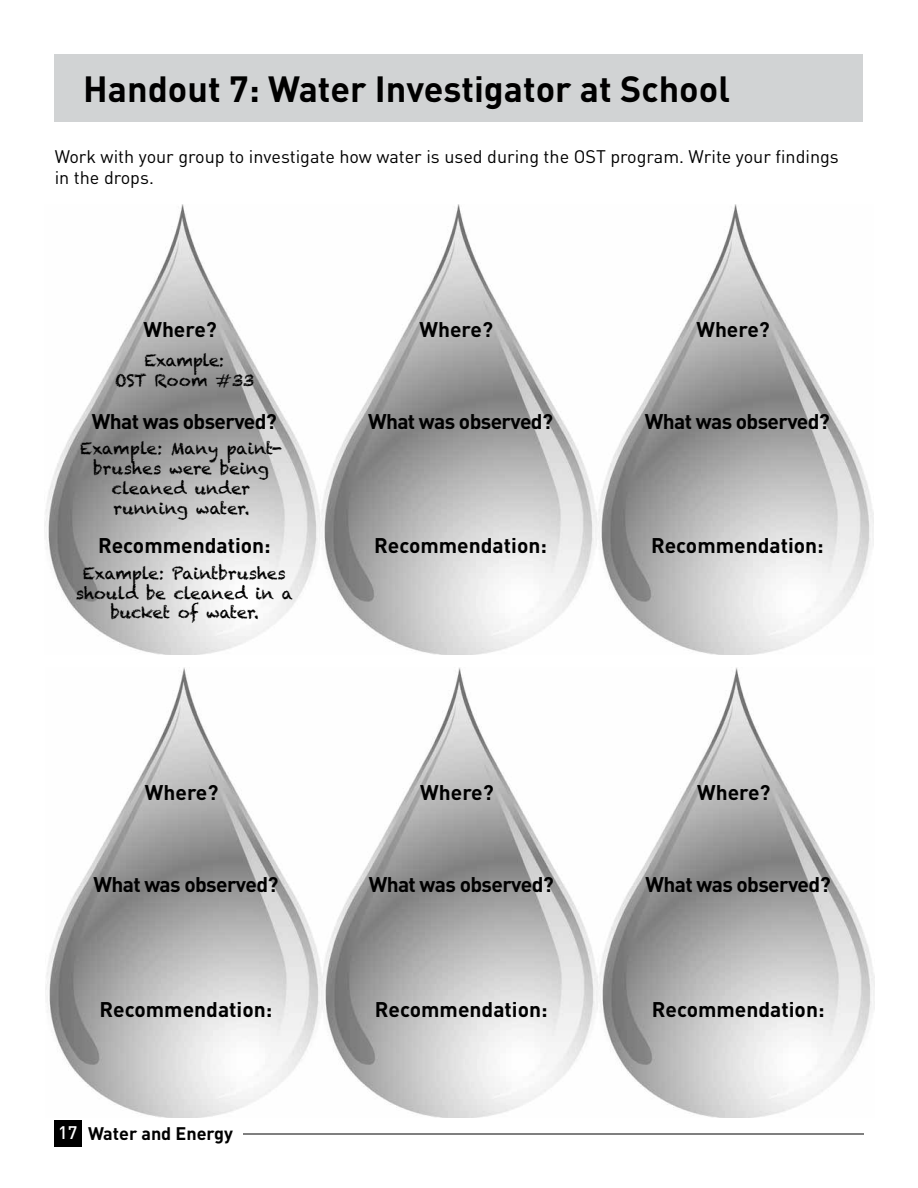
<style>
.page{position:relative;width:918px;height:1188px;background:#fff}
.page>*{position:absolute;margin:0;border:0;box-sizing:border-box;transform-origin:0 0}
.t1{font:700 36px "DIN";color:#000}
.t2{font:700 21px "DIN";color:#000}
.t3{font:700 21px "DIN";letter-spacing:-.03em;color:#000}
.t4{font:18px/21.6px "DIN";color:#000}
.t5{font:700 18px "DIN";color:#000}
.t6{font:16.5px/19.8px "Chalkduster";letter-spacing:-.01em;color:#000;text-align:center}
.s1{font-weight:500;color:#fff}
</style>
<div class="page">
<img style="left:44px;top:204px;width:830px;height:450px">
<div style="left:54px;top:1121px;width:27px;height:26px;background:#000"></div>
<hr style="left:243px;top:1134px;width:621px;height:1px;background:#000">
<div style="left:55px;top:54px;width:808px;height:68px;background:#d1d3d4"></div>
<img style="left:46px;top:667px;width:829px;height:451px">
<h1 class="t1" style="left:83px;top:65px;width:648px">Handout 7: Water Investigator at School</h1>
<p class="t4" style="left:55px;top:145px;width:786px">Work with your group to investigate how water is used during the OST program. Write your findings in the drops.</p>
<p class="t2" style="left:143px;top:315px;width:75px">Where?</p>
<p class="t6" style="left:115px;top:351px;width:141px">Example:<br>OST Room #33</p>
<p class="t3" style="left:92px;top:407px;width:187px">What was observed?</p>
<p class="t6" style="left:80px;top:439px;width:203px">Example: Many paint&shy;brushes were being cleaned under running water.</p>
<p class="t2" style="left:98px;top:532px;width:174px">Recommendation:</p>
<p class="t6" style="left:76px;top:563px;width:219px">Example: Paintbrushes should be cleaned in a bucket of water.</p>
<p class="t2" style="left:420px;top:315px;width:75px">Where?</p>
<p class="t3" style="left:368px;top:407px;width:187px">What was observed?</p>
<p class="t2" style="left:374px;top:532px;width:174px">Recommendation:</p>
<p class="t2" style="left:145px;top:779px;width:75px">Where?</p>
<p class="t2" style="left:420px;top:779px;width:75px">Where?</p>
<p class="t3" style="left:93px;top:871px;width:187px">What was observed?</p>
<p class="t3" style="left:369px;top:871px;width:187px">What was observed?</p>
<p class="t2" style="left:100px;top:995px;width:174px">Recommendation:</p>
<p class="t2" style="left:375px;top:995px;width:174px">Recommendation:</p>
<p class="t5" style="left:58px;top:1122px;width:177px"><span class="s1">17</span> Water and Energy</p>
<p class="t2" style="left:696px;top:315px;width:75px">Where?</p>
<p class="t3" style="left:645px;top:407px;width:187px">What was observed?</p>
<p class="t2" style="left:651px;top:532px;width:174px">Recommendation:</p>
<p class="t2" style="left:697px;top:779px;width:75px">Where?</p>
<p class="t3" style="left:646px;top:871px;width:187px">What was observed?</p>
<p class="t2" style="left:652px;top:995px;width:174px">Recommendation:</p>
</div>
